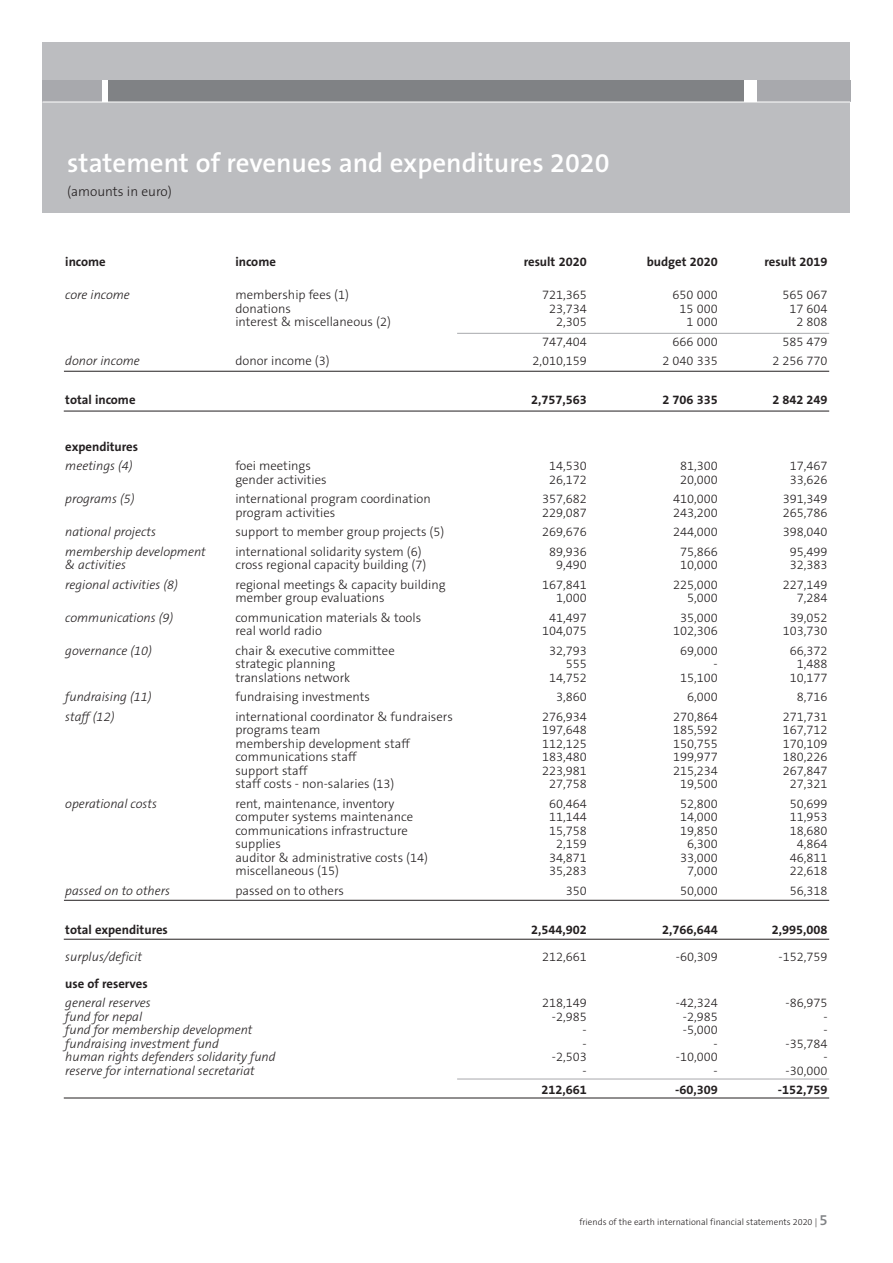
<style>
.page{position:relative;width:893px;height:1263px;background:#fff}
.page>*{position:absolute;margin:0;border:0;box-sizing:border-box;transform-origin:0 0}
.t1{font:600 27px "The Sans B6";color:#fff}
.t2{font:300 13.5px "The Sans B3";color:#231f20}
.t3{font:300 12.75px/13.5px "The Sans B3";color:#231f20}
.t4{font:italic 300 12.75px/13.5px "The Sans B3";color:#231f20}
.t5{font:700 12.75px/27px "The Sans B7";color:#231f20;text-align:right}
.t6{font:300 9px "The Sans B3";color:#231f20}
.s1{font-family:"The Sans B3";font-weight:300;font-style:italic}
.s2{font-family:"The Sans B3";font-weight:300}
.s3{font-family:"The Sans B6";font-weight:600;font-size:15px;color:#808285}
</style>
<div class="page">
<div style="left:43px;top:43px;width:807px;height:170px;background:#bcbdc0"></div>
<hr style="left:64px;top:371px;width:765px;height:1px;background:#231f20">
<hr style="left:457px;top:333px;width:372px;height:1px;background:#a8a9ad">
<hr style="left:64px;top:411px;width:765px;height:1px;background:#231f20">
<hr style="left:64px;top:900px;width:765px;height:1px;background:#231f20">
<hr style="left:64px;top:939px;width:765px;height:1px;background:#231f20">
<hr style="left:457px;top:1079px;width:372px;height:1px;background:#a8a9ad">
<hr style="left:64px;top:1097px;width:765px;height:1px;background:#231f20">
<div style="left:43px;top:81px;width:807px;height:21px;background:#808285"></div>
<div style="left:43px;top:81px;width:63px;height:21px;background:#a8a9ad"></div>
<div style="left:102px;top:81px;width:5px;height:21px;background:#fff"></div>
<div style="left:744px;top:81px;width:106px;height:21px;background:#a8a9ad"></div>
<div style="left:744px;top:81px;width:13px;height:21px;background:#fff"></div>
<hr style="left:43px;top:102px;width:807px;height:1px;background:#fff">
<p class="t1" style="left:67px;top:150px;width:544px">statement of revenues and expenditures 2020</p>
<p class="t2" style="left:67px;top:186px;width:106px">(amounts in euro)</p>
<p class="t5" style="left:235px;top:249px;width:42px">income</p>
<p class="t3" style="left:235px;top:289px;width:157px">membership fees (1) donations<br>interest &amp; miscellaneous (2)</p>
<p class="t3" style="left:235px;top:355px;width:96px">donor income (3)</p>
<p class="t5" style="left:65px;top:249px;width:42px">income</p>
<p class="t4" style="left:65px;top:289px;width:66px">core income</p>
<p class="t4" style="left:65px;top:355px;width:76px">donor income</p>
<p class="t5" style="left:65px;top:387px;width:72px">total income</p>
<p class="t5" style="left:65px;top:434px;width:74px">expenditures</p>
<p class="t4" style="left:65px;top:460px;width:69px">meetings (4)</p>
<p class="t4" style="left:65px;top:493px;width:71px">programs (5)</p>
<p class="t4" style="left:65px;top:526px;width:92px">national projects</p>
<p class="t4" style="left:65px;top:546px;width:142px">membership development &amp; activities</p>
<p class="t4" style="left:65px;top:579px;width:114px">regional activities (8)</p>
<p class="t4" style="left:65px;top:612px;width:110px">communications (9)</p>
<p class="t4" style="left:65px;top:645px;width:88px">governance (10)</p>
<p class="t4" style="left:65px;top:691px;width:88px">fundraising (11)</p>
<p class="t4" style="left:65px;top:711px;width:51px">staff (12)</p>
<p class="t3" style="left:235px;top:460px;width:93px">foei meetings gender activities</p>
<p class="t3" style="left:235px;top:493px;width:197px">international program coordination program activities</p>
<p class="t3" style="left:235px;top:526px;width:210px">support to member group projects (5)</p>
<p class="t3" style="left:235px;top:546px;width:192px">international solidarity system (6) cross regional capacity building (7)</p>
<p class="t3" style="left:235px;top:579px;width:212px">regional meetings &amp; capacity building member group evaluations</p>
<p class="t3" style="left:235px;top:612px;width:187px">communication materials &amp; tools real world radio</p>
<p class="t3" style="left:235px;top:645px;width:161px">chair &amp; executive committee strategic planning translations network</p>
<p class="t3" style="left:235px;top:691px;width:136px">fundraising investments</p>
<p class="t3" style="left:235px;top:711px;width:219px">international coordinator &amp; fundraisers programs team<br>membership development staff communications staff<br>support staff<br>staff costs - non-salaries (13)</p>
<p class="t3" style="left:235px;top:798px;width:194px">rent, maintenance, inventory computer systems maintenance communications infrastructure supplies<br>auditor &amp; administrative costs (14) miscellaneous (15)</p>
<p class="t3" style="left:235px;top:885px;width:110px">passed on to others</p>
<p class="t4" style="left:65px;top:798px;width:93px">operational costs</p>
<p class="t4" style="left:65px;top:885px;width:106px">passed on to others</p>
<p class="t5" style="left:65px;top:917px;width:104px;text-align:left">total expenditures <span class="s1">surplus/deficit<br></span>use of reserves</p>
<p class="t4" style="left:65px;top:997px;width:212px">general reserves<br>fund for nepal<br>fund for membership development fundraising investment fund<br>human rights defenders solidarity fund reserve for international secretariat</p>
<p class="t5" style="left:524px;top:249px;width:64px">result 2020</p>
<p class="t3" style="left:542px;top:289px;width:46px;text-align:right">721,365<br>23,734<br>2,305</p>
<p class="t3" style="left:542px;top:336px;width:46px">747,404</p>
<p class="t3" style="left:532px;top:355px;width:56px">2,010,159</p>
<p class="t5" style="left:531px;top:387px;width:57px">2,757,563</p>
<p class="t3" style="left:549px;top:460px;width:39px">14,530<br>26,172</p>
<p class="t3" style="left:542px;top:493px;width:46px">357,682<br>229,087</p>
<p class="t3" style="left:542px;top:526px;width:46px">269,676</p>
<p class="t3" style="left:549px;top:546px;width:39px;text-align:center">89,936<br>9,490</p>
<p class="t3" style="left:542px;top:579px;width:46px;text-align:right">167,841<br>1,000</p>
<p class="t3" style="left:542px;top:612px;width:46px;text-align:center">41,497<br>104,075</p>
<p class="t3" style="left:549px;top:645px;width:39px;text-align:right">32,793<br>555<br>14,752</p>
<p class="t3" style="left:556px;top:691px;width:32px">3,860</p>
<p class="t3" style="left:542px;top:711px;width:46px;text-align:center">276,934<br>197,648<br>112,125<br>183,480<br>223,981<br>27,758</p>
<p class="t3" style="left:549px;top:798px;width:39px;text-align:center">60,464<br>11,144<br>15,758<br>2,159<br>34,871<br>35,283</p>
<p class="t3" style="left:566px;top:885px;width:23px">350</p>
<p class="t5" style="left:531px;top:917px;width:57px">2,544,902<br><span class="s2">212,661</span></p>
<p class="t3" style="left:542px;top:997px;width:46px;text-align:right">218,149 -2,985<br>-<br>-<br>-2,503<br>-</p>
<p class="t5" style="left:541px;top:1077px;width:47px">212,661</p>
<p class="t5" style="left:647px;top:249px;width:73px">budget 2020</p>
<p class="t3" style="left:673px;top:289px;width:47px;text-align:right">650 000<br>15 000<br>1 000</p>
<p class="t3" style="left:673px;top:336px;width:47px">666 000</p>
<p class="t3" style="left:662px;top:355px;width:57px">2 040 335</p>
<p class="t5" style="left:662px;top:387px;width:57px">2 706 335</p>
<p class="t3" style="left:680px;top:460px;width:39px">81,300<br>20,000</p>
<p class="t3" style="left:673px;top:493px;width:46px">410,000<br>243,200</p>
<p class="t3" style="left:673px;top:526px;width:46px">244,000</p>
<p class="t3" style="left:680px;top:546px;width:39px">75,866<br>10,000</p>
<p class="t3" style="left:673px;top:579px;width:46px;text-align:right">225,000<br>5,000</p>
<p class="t3" style="left:673px;top:612px;width:46px;text-align:center">35,000<br>102,306</p>
<p class="t3" style="left:680px;top:645px;width:39px;text-align:right">69,000 -<br>15,100</p>
<p class="t3" style="left:687px;top:691px;width:32px">6,000</p>
<p class="t3" style="left:673px;top:711px;width:46px;text-align:center">270,864<br>185,592<br>150,755<br>199,977<br>215,234<br>19,500</p>
<p class="t3" style="left:680px;top:798px;width:39px;text-align:center">52,800<br>14,000<br>19,850<br>6,300<br>33,000<br>7,000</p>
<p class="t3" style="left:680px;top:885px;width:39px">50,000</p>
<p class="t5" style="left:662px;top:917px;width:57px">2,766,644 <span class="s2">-60,309</span></p>
<p class="t3" style="left:676px;top:997px;width:43px;text-align:right">-42,324 -2,985 -5,000 - -10,000 -</p>
<p class="t5" style="left:675px;top:1077px;width:44px">-60,309</p>
<p class="t5" style="left:764px;top:249px;width:64px">result 2019</p>
<p class="t3" style="left:782px;top:289px;width:47px;text-align:right">565 067<br>17 604<br>2 808</p>
<p class="t3" style="left:782px;top:336px;width:47px">585 479</p>
<p class="t3" style="left:772px;top:355px;width:57px">2 256 770</p>
<p class="t5" style="left:772px;top:387px;width:57px">2 842 249</p>
<p class="t3" style="left:790px;top:460px;width:39px">17,467<br>33,626</p>
<p class="t3" style="left:783px;top:493px;width:46px">391,349<br>265,786</p>
<p class="t3" style="left:783px;top:526px;width:46px">398,040</p>
<p class="t3" style="left:790px;top:546px;width:39px">95,499<br>32,383</p>
<p class="t3" style="left:783px;top:579px;width:46px;text-align:right">227,149<br>7,284</p>
<p class="t3" style="left:783px;top:612px;width:46px;text-align:center">39,052<br>103,730</p>
<p class="t3" style="left:790px;top:645px;width:39px;text-align:center">66,372<br>1,488<br>10,177</p>
<p class="t3" style="left:797px;top:691px;width:32px">8,716</p>
<p class="t3" style="left:783px;top:711px;width:46px;text-align:center">271,731<br>167,712<br>170,109<br>180,226<br>267,847<br>27,321</p>
<p class="t3" style="left:790px;top:798px;width:39px;text-align:center">50,699<br>11,953<br>18,680<br>4,864<br>46,811<br>22,618</p>
<p class="t3" style="left:790px;top:885px;width:39px">56,318</p>
<p class="t5" style="left:772px;top:917px;width:57px;text-align:center">2,995,008 <span class="s2">-152,759</span></p>
<p class="t3" style="left:786px;top:997px;width:43px;text-align:right">-86,975 -<br>- -35,784 - -30,000</p>
<p class="t5" style="left:778px;top:1077px;width:51px">-152,759</p>
<p class="t6" style="left:579px;top:1218px;width:250px">friends of the earth international financial statements 2020 | <span class="s3">5</span></p>
</div>
